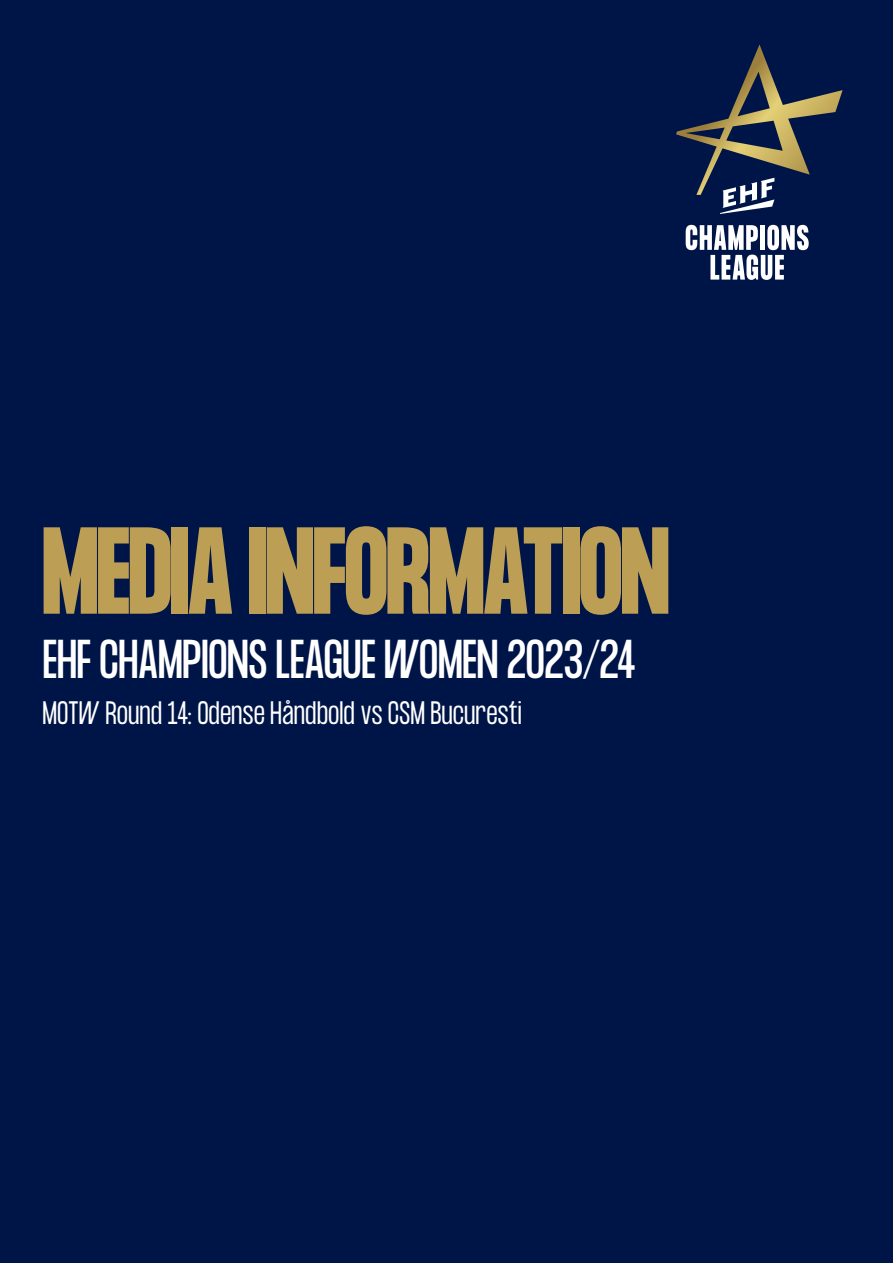
<style>
.page{position:relative;width:893px;height:1263px;background:#001547}
.page>*{position:absolute;margin:0;border:0;box-sizing:border-box;transform-origin:0 0}
.t1{font:700 108px "Formula Condensed";letter-spacing:-.01em;color:#bc9e54}
.t2{font:48px "Formula Condensed";letter-spacing:-.005em;color:#fff}
.Body{font:300 28.5px "Formula Condensed";color:#fff}
</style>
<div class="page">
<svg style="left:686px;top:225px;width:123px;height:55px"></svg>
<svg style="left:676px;top:44px;width:167px;height:170px"></svg>
<p class="t1" style="left:43px;top:507px;width:628px">MEDIA INFORMATION</p>
<p class="t2" style="left:43px;top:630px;width:595px">EHF CHAMPIONS LEAGUE WOMEN 2023/24</p>
<p class="Body" style="left:43px;top:696px;width:481px">MOTW Round 14: Odense Håndbold vs CSM Bucuresti</p>
</div>
